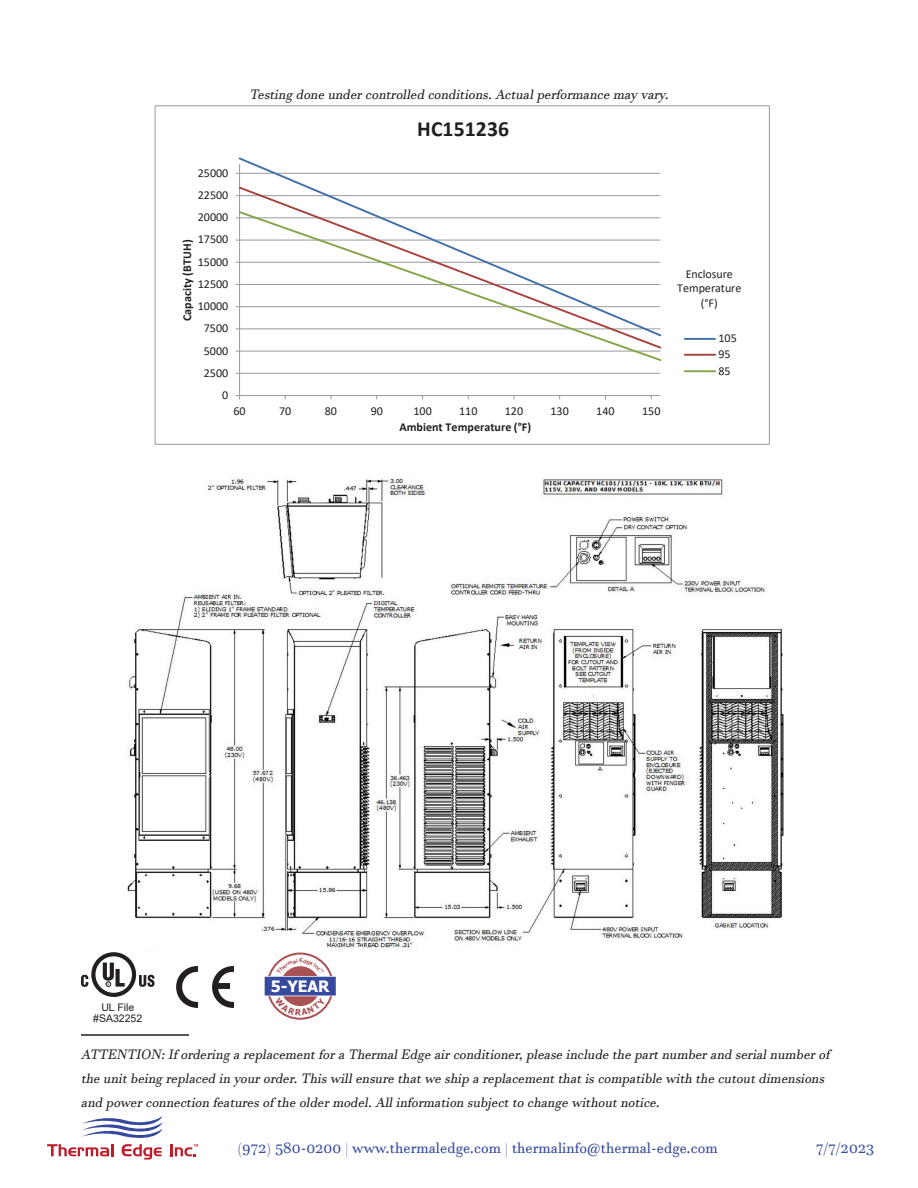
<style>
.page{position:relative;width:918px;height:1188px;background:#fff}
.page>*{position:absolute;margin:0;border:0;box-sizing:border-box;transform-origin:0 0}
.t1{font:700 21.75px "Calibri";letter-spacing:.005em;color:#231f20}
.t2{font:700 15.6px "Tahoma";color:#fff}
.t3{font:15px "Javanese Text";color:#354a9c}
.Foot_Notes{font:italic 13.5px/24px "Javanese Text";color:#231f20;text-align:justify}
.t4{font:12px/14.7px "Calibri";letter-spacing:-.005em;color:#231f20;text-align:center}
.t5{font:700 12px "Calibri";letter-spacing:.005em;color:#231f20}
.t6{font:10.5px "Arial";color:#231f20}
</style>
<div class="page">
<svg style="left:47px;top:1116px;width:116px;height:44px"></svg>
<svg style="left:170px;top:1144px;width:28px;height:12px"></svg>
<hr style="left:240px;top:373px;width:420px;height:1px;background:#989a9d">
<hr style="left:239px;top:164px;width:1px;height:232px;background:#989a9d">
<hr style="left:240px;top:395px;width:420px;height:1px;background:#989a9d">
<svg style="left:237px;top:157px;width:424px;height:28px"></svg>
<svg style="left:237px;top:185px;width:424px;height:25px"></svg>
<svg style="left:237px;top:210px;width:425px;height:151px"></svg>
<hr style="left:685px;top:338px;width:30px;height:2px;background:#416fab">
<hr style="left:685px;top:370px;width:30px;height:2px;background:#86a44a">
<hr style="left:685px;top:354px;width:30px;height:2px;background:#a8423f">
<img style="left:127px;top:478px;width:657px;height:475px">
<hr style="left:81px;top:1034px;width:108px;height:2px;background:#231f20">
<svg style="left:176px;top:966px;width:22px;height:42px"></svg>
<svg style="left:212px;top:966px;width:22px;height:42px"></svg>
<svg style="left:81px;top:952px;width:74px;height:45px"></svg>
<svg style="left:267px;top:953px;width:67px;height:67px"></svg>
<div style="left:269px;top:955px;width:63px;height:63px;background:#fff;border-radius:50%"></div>
<svg style="left:264px;top:959px;width:72px;height:57px"></svg>
<p class="Foot_Notes" style="left:249px;top:82px;width:426px">Testingdoneundercontrolledconditions.Actualperformancemayvary.</p>
<p class="t4" style="left:198px;top:165px;width:32px">25000</p>
<p class="t4" style="left:198px;top:187px;width:32px">22500</p>
<p class="t4" style="left:198px;top:210px;width:32px">20000</p>
<p class="t4" style="left:198px;top:232px;width:32px">17500</p>
<p class="t5" style="left:179px;top:321px;width:83px;rotate:-90deg">Capacity (BTUH)</p>
<p class="t4" style="left:198px;top:254px;width:32px">15000</p>
<p class="t4" style="left:198px;top:276px;width:32px">12500</p>
<p class="t4" style="left:198px;top:299px;width:32px">10000</p>
<p class="t4" style="left:204px;top:321px;width:26px">7500</p>
<p class="t4" style="left:204px;top:343px;width:26px">5000</p>
<p class="t4" style="left:204px;top:365px;width:26px">2500</p>
<p class="t4" style="left:222px;top:387px;width:8px">0</p>
<p class="t1" style="left:417px;top:113px;width:93px">HC151236</p>
<p class="t4" style="left:233px;top:403px;width:14px">60</p>
<p class="t4" style="left:279px;top:403px;width:14px">70</p>
<p class="t4" style="left:325px;top:403px;width:14px">80</p>
<p class="t4" style="left:371px;top:403px;width:14px">90</p>
<p class="t4" style="left:413px;top:403px;width:20px">100</p>
<p class="t4" style="left:459px;top:403px;width:20px">110</p>
<p class="t4" style="left:505px;top:403px;width:20px">120</p>
<p class="t4" style="left:551px;top:403px;width:20px">130</p>
<p class="t4" style="left:596px;top:403px;width:20px">140</p>
<p class="t4" style="left:642px;top:403px;width:20px">150</p>
<p class="t5" style="left:400px;top:419px;width:133px">Ambient Temperature (°F)</p>
<p class="t4" style="left:677px;top:266px;width:66px">Enclosure<br>Temperature (°F)</p>
<p class="t4" style="left:719px;top:331px;width:20px">105</p>
<p class="t4" style="left:719px;top:363px;width:14px">85</p>
<p class="t4" style="left:719px;top:347px;width:14px">95</p>
<p class="t6" style="left:101px;top:1001px;width:34px">UL File</p>
<p class="t6" style="left:93px;top:1011px;width:51px">#SA32252</p>
<p class="t2" style="left:271px;top:975px;width:60px">5-YEAR</p>
<p class="Foot_Notes" style="left:81px;top:1042px;width:751px">ATTENTION:If orderingareplacementforaThermalEdgeairconditioner,pleaseincludethepartnumberandserialnumberof theunitbeingreplacedinyourorder.Thiswillensurethatweshipareplacementthatiscompatiblewiththecutoutdimensions andpowerconnectionfeaturesof theoldermodel.Allinformationsubjecttochangewithoutnotice.</p>
<p class="t3" style="left:238px;top:1139px;width:482px"><sup>(</sup>972<sup>)</sup> 580-0200 <sup>|</sup> www.thermaledge.com <sup>|</sup> thermalinfo@thermal-edge.com</p>
<p class="t3" style="left:816px;top:1139px;width:60px">7/7/2023</p>
</div>
